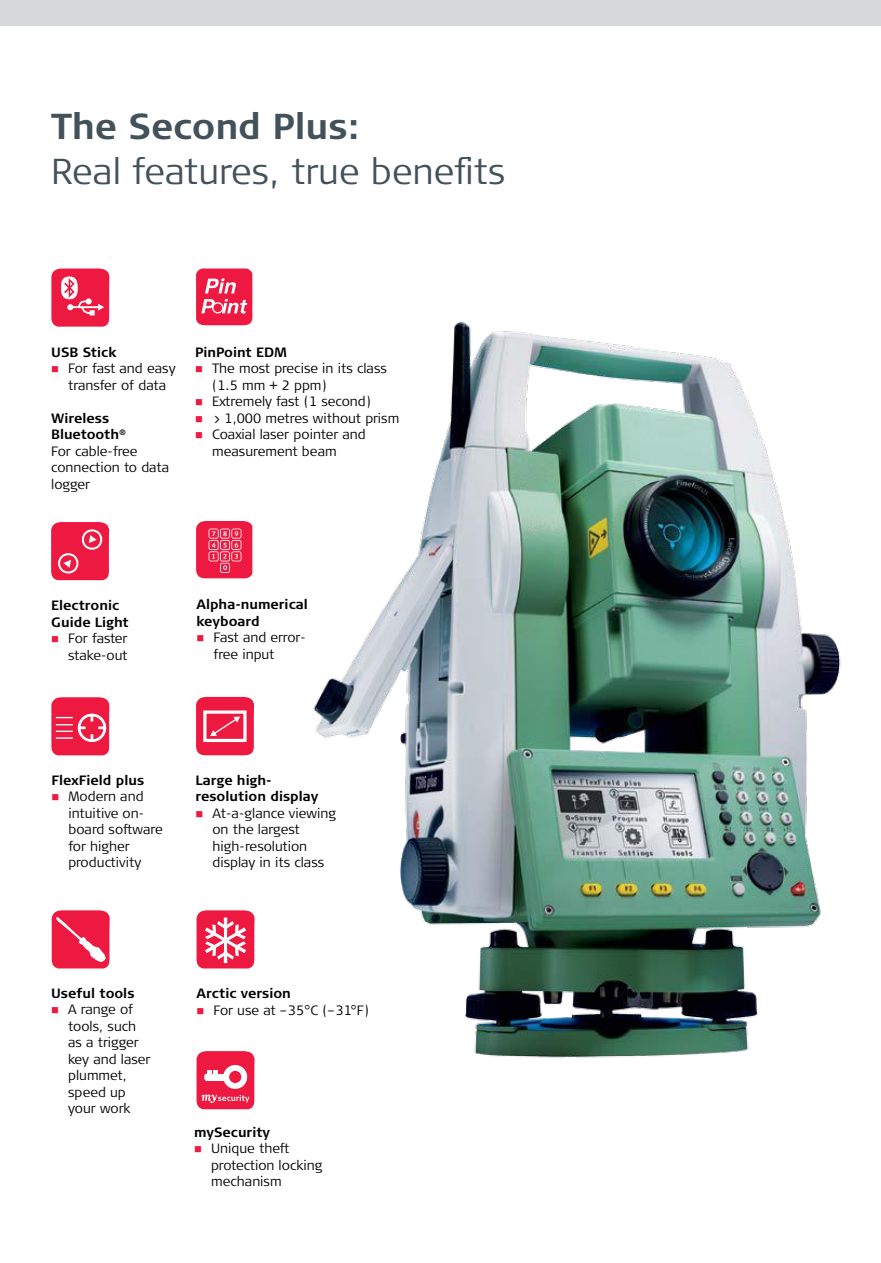
<style>
.page{position:relative;width:881px;height:1263px;background:#fff}
.page>*{position:absolute;margin:0;border:0;box-sizing:border-box;transform-origin:0 0}
.t1{font:300 36px "Signa Column";color:#42515a}
.t2{font:700 36px "Signa Column";color:#42515a}
.t3{font:300 13.5px/16.5px "Signa Column";color:#000}
.t4{font:700 13.5px/16.5px "Signa Column";color:#000}
.t5{font:300 13.5px/16.5px "Signa Column";letter-spacing:-.02em;color:#000}
.s1{font-weight:700}
</style>
<div class="page">
<hr style="left:880px;top:230px;width:1px;height:382px;background:#d7d8da">
<div style="left:0;top:0;width:880px;height:26px;background:#d7d8da"></div>
<svg style="left:196px;top:268px;width:56px;height:58px;background:#f04364"></svg>
<svg style="left:196px;top:521px;width:56px;height:58px;background:#ef375a"></svg>
<svg style="left:51px;top:522px;width:58px;height:58px;background:#ee3155"></svg>
<svg style="left:51px;top:268px;width:58px;height:59px;background:#ef3e60"></svg>
<svg style="left:196px;top:697px;width:58px;height:59px;background:#f04363"></svg>
<svg style="left:52px;top:910px;width:58px;height:58px;background:#ef3759"></svg>
<svg style="left:51px;top:697px;width:58px;height:58px;background:#ef385a"></svg>
<svg style="left:196px;top:910px;width:58px;height:58px"></svg>
<svg style="left:196px;top:1051px;width:58px;height:58px"></svg>
<img style="left:313px;top:321px;width:528px;height:737px">
<h1 class="t2" style="left:51px;top:104px;width:310px">The Second Plus:</h1>
<h1 class="t1" style="left:51px;top:149px;width:455px">Real features, true benefits</h1>
<p class="t4" style="left:51px;top:344px;width:67px">USB Stick</p>
<p class="t3" style="left:68px;top:360px;width:109px">For fast and easy transfer of data</p>
<p class="t3" style="left:51px;top:410px;width:119px"><span class="s1">Wireless<br>Bluetooth</span><sup>®<br></sup>For cable-free connection to data logger</p>
<p class="t4" style="left:195px;top:344px;width:93px">PinPoint EDM</p>
<p class="t3" style="left:212px;top:360px;width:189px">The most precise in its class (1.5 mm + 2 ppm)<br>Extremely fast (1 second)<br>&gt; 1,000 metres without prism<br>Coaxial laser pointer and measurement beam</p>
<p class="t4" style="left:51px;top:597px;width:79px">Electronic<br>Guide Light</p>
<p class="t5" style="left:68px;top:630px;width:61px">For faster stake-out</p>
<p class="t4" style="left:196px;top:596px;width:113px">Alpha-numerical keyboard</p>
<p class="t3" style="left:213px;top:629px;width:94px">Fast and error&shy;free input</p>
<p class="t4" style="left:51px;top:772px;width:94px">FlexField plus</p>
<p class="t3" style="left:68px;top:789px;width:96px">Modern and intuitive on&shy;board software for higher productivity</p>
<p class="t4" style="left:195px;top:772px;width:124px">Large high&shy;resolution display</p>
<p class="t3" style="left:212px;top:805px;width:125px">At-a-glance viewing on the largest high-resolution display in its class</p>
<p class="t4" style="left:51px;top:985px;width:85px">Useful tools</p>
<p class="t3" style="left:68px;top:1001px;width:84px">A range of tools, such as a trigger key and laser plummet, speed up your work</p>
<p class="t4" style="left:196px;top:985px;width:96px">Arctic version</p>
<p class="t3" style="left:213px;top:1002px;width:157px">For use at –35°C (–31°F)</p>
<p class="t4" style="left:194px;top:1124px;width:77px">mySecurity</p>
<p class="t3" style="left:211px;top:1140px;width:112px">Unique theft protection locking mechanism</p>
</div>
